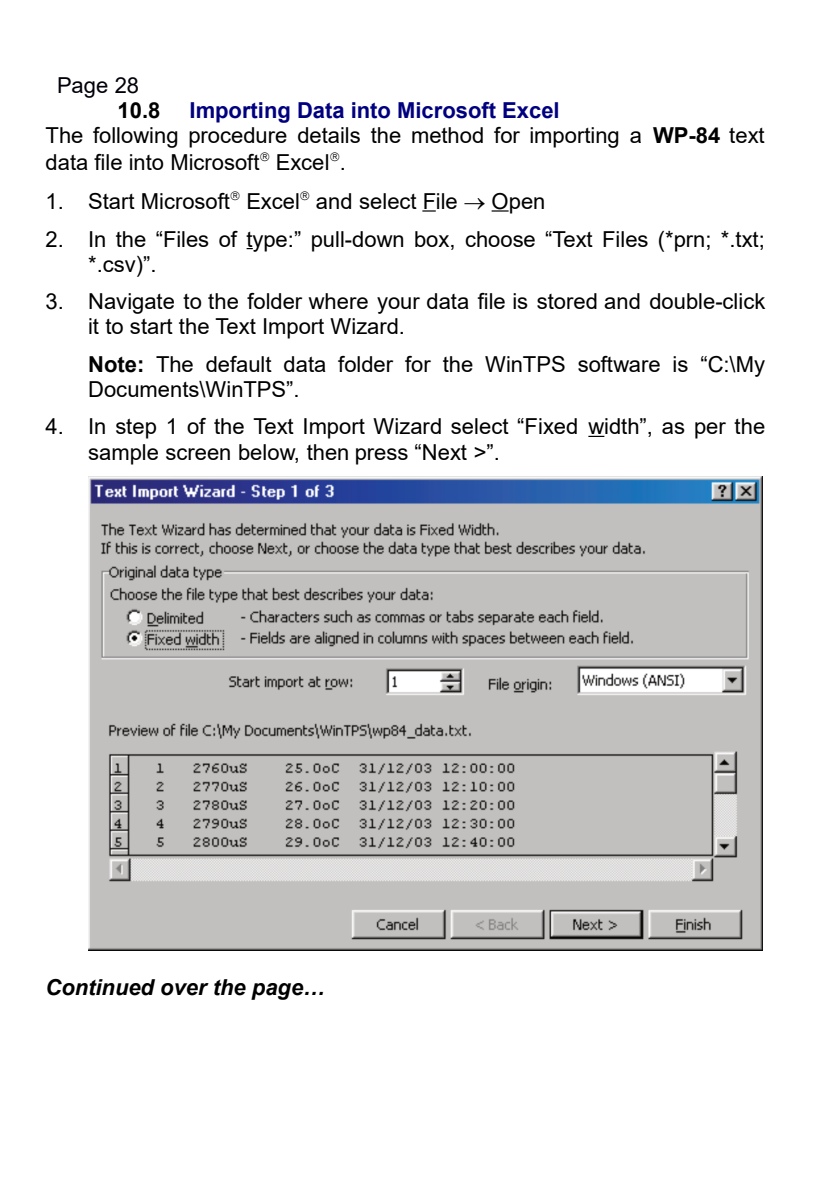
<style>
.page{position:relative;width:840px;height:1190px;background:#fff}
.page>*{position:absolute;margin:0;border:0;box-sizing:border-box;transform-origin:0 0}
.t1{font:22px/25.2px "Arial";color:#000}
.t2{font:italic 700 22px "Arial";color:#000}
.t3{font:22px "Arial";color:#00000a}
.t4{font:700 22px "Arial";color:#000}
.s1{font-weight:700;color:#000080}
.s2{font-weight:700}
</style>
<div class="page">
<svg style="left:422px;top:210px;width:14px;height:2px"></svg>
<svg style="left:492px;top:210px;width:17px;height:2px"></svg>
<svg style="left:588px;top:436px;width:16px;height:1px"></svg>
<img style="left:88px;top:476px;width:675px;height:474px">
<p class="t3" style="left:57px;top:77px;width:84px">Page 28</p>
<p class="t1" style="left:46px;top:99px;width:721px;line-height:26px;text-indent:144px"><span class="s1">Importing Data into Microsoft Excel<br></span>The following procedure details the method for importing a <span class="s2">WP-84</span> text data file into Microsoft Excel .</p>
<p class="t1" style="left:46px;top:191px;width:414px">1. Start Microsoft Excel and select File</p>
<p class="t1" style="left:492px;top:191px;width:55px">Open</p>
<p class="t1" style="left:88px;top:228px;width:678px;text-indent:-43px">2. In the “Files of type:” pull-down box, choose “Text Files (*prn; *.txt; *.csv)”.</p>
<p class="t1" style="left:88px;top:291px;width:679px;text-indent:-43px">3. Navigate to the folder where your data file is stored and double-click it to start the Text Import Wizard.</p>
<p class="t1" style="left:88px;top:354px;width:678px"><span class="s2">Note:</span> The default data folder for the WinTPS software is “C:\My<br>Documents\WinTPS”.</p>
<p class="t1" style="left:88px;top:416px;width:679px;text-indent:-43px">4. In step 1 of the Text Import Wizard select “Fixed width”, as per the sample screen below, then press “Next &gt;”.</p>
<p class="t4" style="left:118px;top:102px;width:44px">10.8</p>
<p class="t2" style="left:46px;top:979px;width:281px">Continued over the page…</p>
</div>
